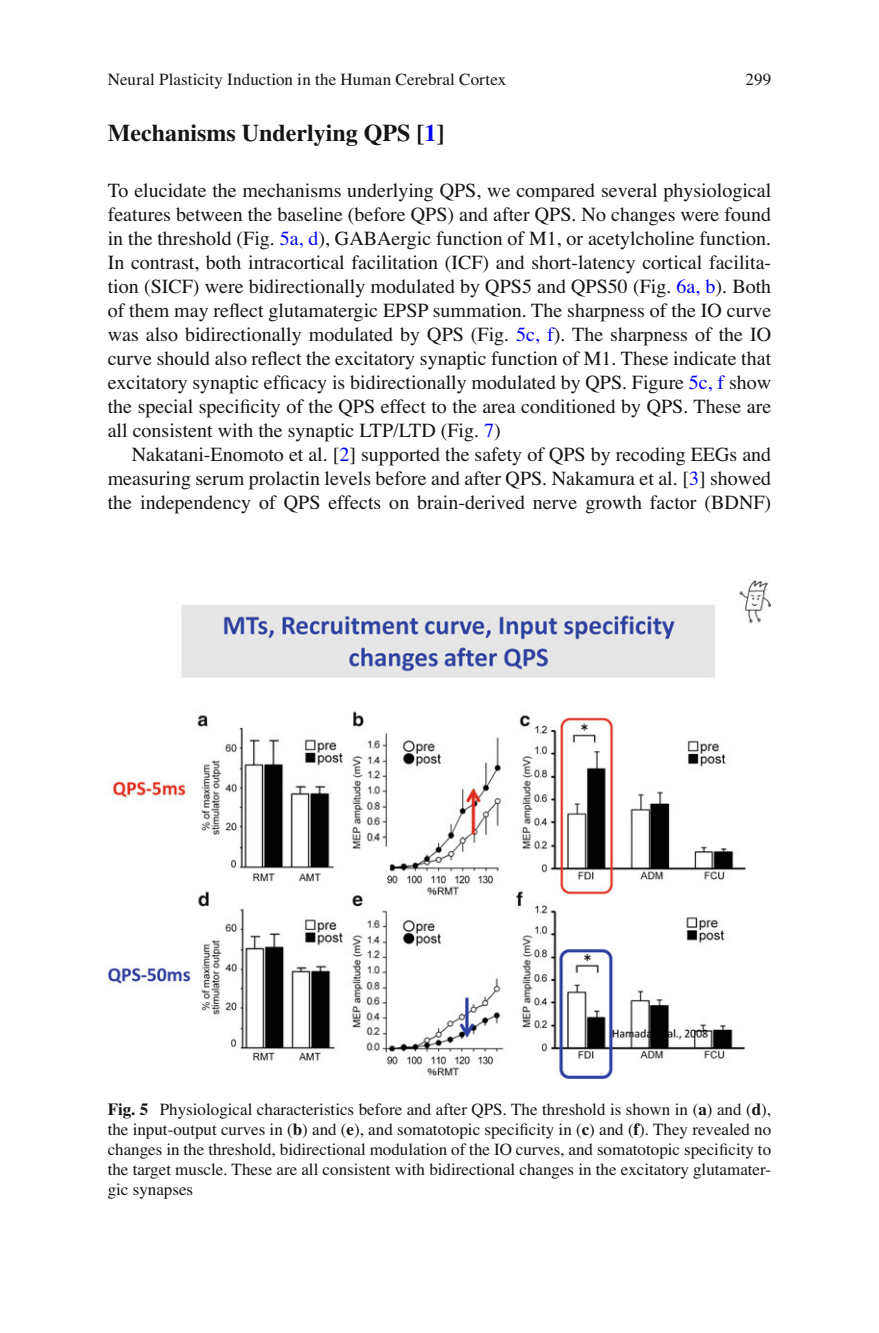
<style>
.page{position:relative;width:879px;height:1333px;background:#fff}
.page>*{position:absolute;margin:0;border:0;box-sizing:border-box;transform-origin:0 0}
.t1{font:700 24px "Xpwmqt Bbqkjb Times";color:#131413}
.t2{font:20px/24px "Flsfgr Kfbcjs Times";color:#131413;text-align:justify}
.t3{font:17px/20px "Flsfgr Kfbcjs Times";color:#131413;text-align:justify}
.s1{color:#00f}
.s2{font-family:"Xpwmqt Bbqkjb Times";font-weight:700}
</style>
<div class="page">
<img style="left:108px;top:580px;width:663px;height:499px">
<p class="t3" style="left:108px;top:71px;width:400px">Neural Plasticity Induction in the Human Cerebral Cortex</p>
<p class="t3" style="left:745px;top:71px;width:27px">299</p>
<p class="t1" style="left:108px;top:124px;width:338px">Mechanisms Underlying QPS [ <span class="s1">1</span> ]</p>
<p class="t2" style="left:108px;top:180px;width:665px">To elucidate the mechanisms underlying QPS, we compared several physiological features between the baseline (before QPS) and after QPS. No changes were found in the threshold (Fig. <span class="s1">5a, d</span> ), GABAergic function of M1, or acetylcholine function.<br>In contrast, both intracortical facilitation (ICF) and short-latency cortical facilita&shy;tion (SICF) were bidirectionally modulated by QPS5 and QPS50 (Fig. <span class="s1">6a, b</span> ). Both of them may reflect glutamatergic EPSP summation. The sharpness of the IO curve was also bidirectionally modulated by QPS (Fig. <span class="s1">5c, f</span> ). The sharpness of the IO curve should also reflect the excitatory synaptic function of M1. These indicate that excitatory synaptic efficacy is bidirectionally modulated by QPS. Figure <span class="s1">5c, f</span> show the special specificity of the QPS effect to the area conditioned by QPS. These are all consistent with the synaptic LTP/LTD (Fig. <span class="s1">7</span> )</p>
<p class="t2" style="left:108px;top:444px;width:665px;text-indent:24px">Nakatani-Enomoto et al. [ <span class="s1">2</span> ] supported the safety of QPS by recoding EEGs and measuring serum prolactin levels before and after QPS. Nakamura et al. [ <span class="s1">3</span> ] showed the independency of QPS effects on brain-derived nerve growth factor (BDNF)</p>
<p class="t3" style="left:108px;top:1100px;width:665px"><span class="s2">Fig. 5</span> Physiological characteristics before and after QPS. The threshold is shown in ( <span class="s2">a</span> ) and ( <span class="s2">d</span> ), the input-output curves in ( <span class="s2">b</span> ) and ( <span class="s2">e</span> ), and somatotopic specificity in ( <span class="s2">c</span> ) and ( <span class="s2">f</span> ). They revealed no changes in the threshold, bidirectional modulation of the IO curves, and somatotopic specificity to the target muscle. These are all consistent with bidirectional changes in the excitatory glutamater&shy;gic synapses</p>
</div>
